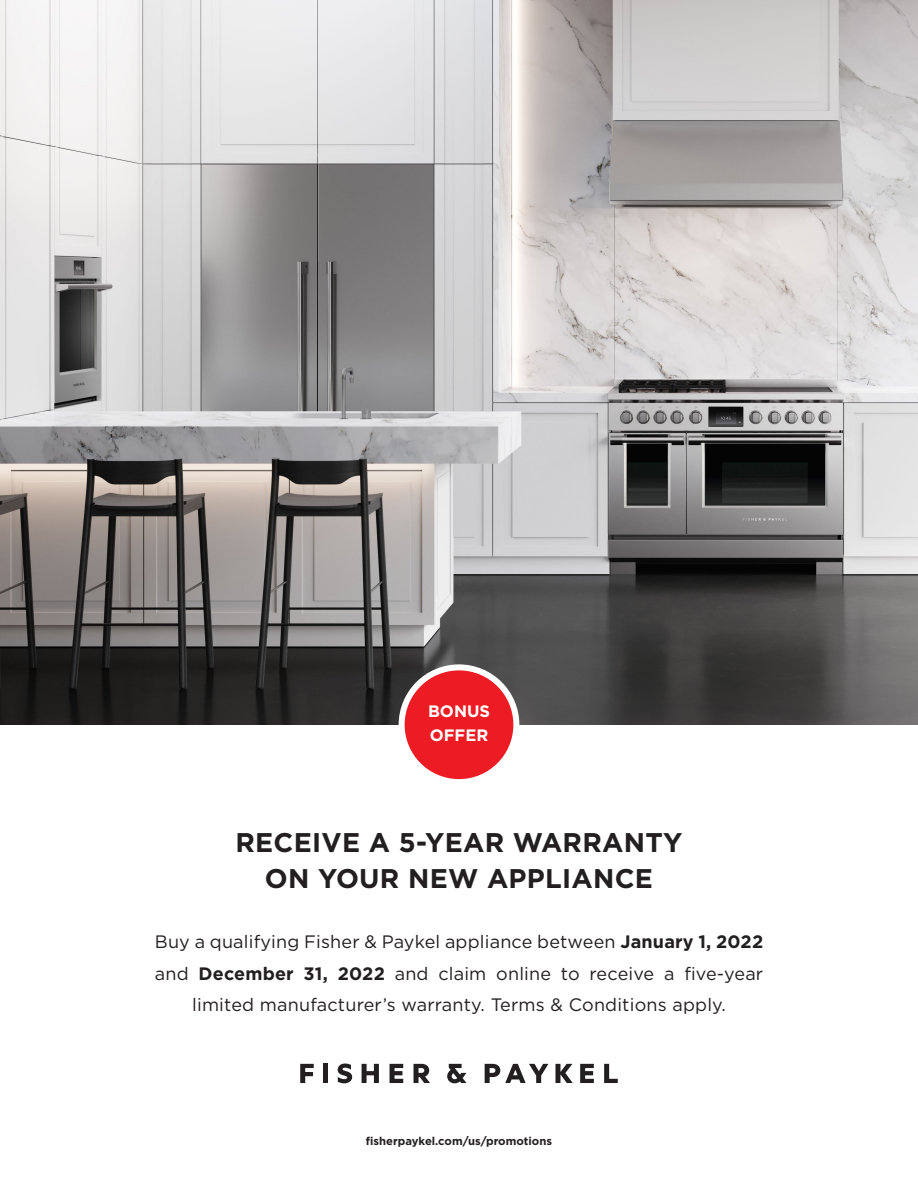
<style>
.page{position:relative;width:918px;height:1188px;background:#fff}
.page>*{position:absolute;margin:0;border:0;box-sizing:border-box;transform-origin:0 0}
.t1{font:700 27px "Gotham";letter-spacing:.01em;color:#231f20}
.t2{font:18px/31.5px "Gotham";letter-spacing:.01em;color:#231f20;text-align:center}
.t3{font:700 16.5px "Gotham";color:#fff}
.t4{font:700 11.25px "Gotham";color:#231f20}
.s1{font-weight:700}
</style>
<div class="page">
<img style="left:0;top:0;width:918px;height:725px">
<div style="left:402px;top:667px;width:114px;height:115px;background:#ed1c24;border-radius:50%"></div>
<div style="left:399px;top:664px;width:120px;height:121px;border:6px solid #fff;border-radius:50%"></div>
<svg style="left:300px;top:1064px;width:14px;height:19px"></svg>
<div style="left:323px;top:1064px;width:5px;height:19px;background:#231f20"></div>
<svg style="left:338px;top:1064px;width:14px;height:19px"></svg>
<svg style="left:362px;top:1064px;width:17px;height:19px"></svg>
<svg style="left:390px;top:1064px;width:13px;height:19px"></svg>
<svg style="left:414px;top:1064px;width:16px;height:19px"></svg>
<svg style="left:447px;top:1064px;width:19px;height:19px"></svg>
<svg style="left:485px;top:1064px;width:63px;height:19px"></svg>
<svg style="left:555px;top:1064px;width:18px;height:19px"></svg>
<svg style="left:580px;top:1064px;width:14px;height:19px"></svg>
<svg style="left:604px;top:1064px;width:14px;height:19px"></svg>
<p class="t3" style="left:428px;top:700px;width:64px">BONUS</p>
<p class="t3" style="left:430px;top:724px;width:60px">OFFER</p>
<p class="t1" style="left:235px;top:825px;width:449px">RECEIVE A 5-YEAR WARRANTY</p>
<p class="t1" style="left:265px;top:861px;width:390px">ON YOUR NEW APPLIANCE</p>
<p class="t2" style="left:155px;top:926px;width:610px">Buy a qualifying Fisher &amp; Paykel appliance between <span class="s1">January 1, 2022 </span>and <span class="s1">December 31, 2022</span> and claim online to receive a five-year limited manufacturer’s warranty. Terms &amp; Conditions apply.</p>
<p class="t4" style="left:366px;top:1133px;width:188px">fisherpaykel.com/us/promotions</p>
</div>
